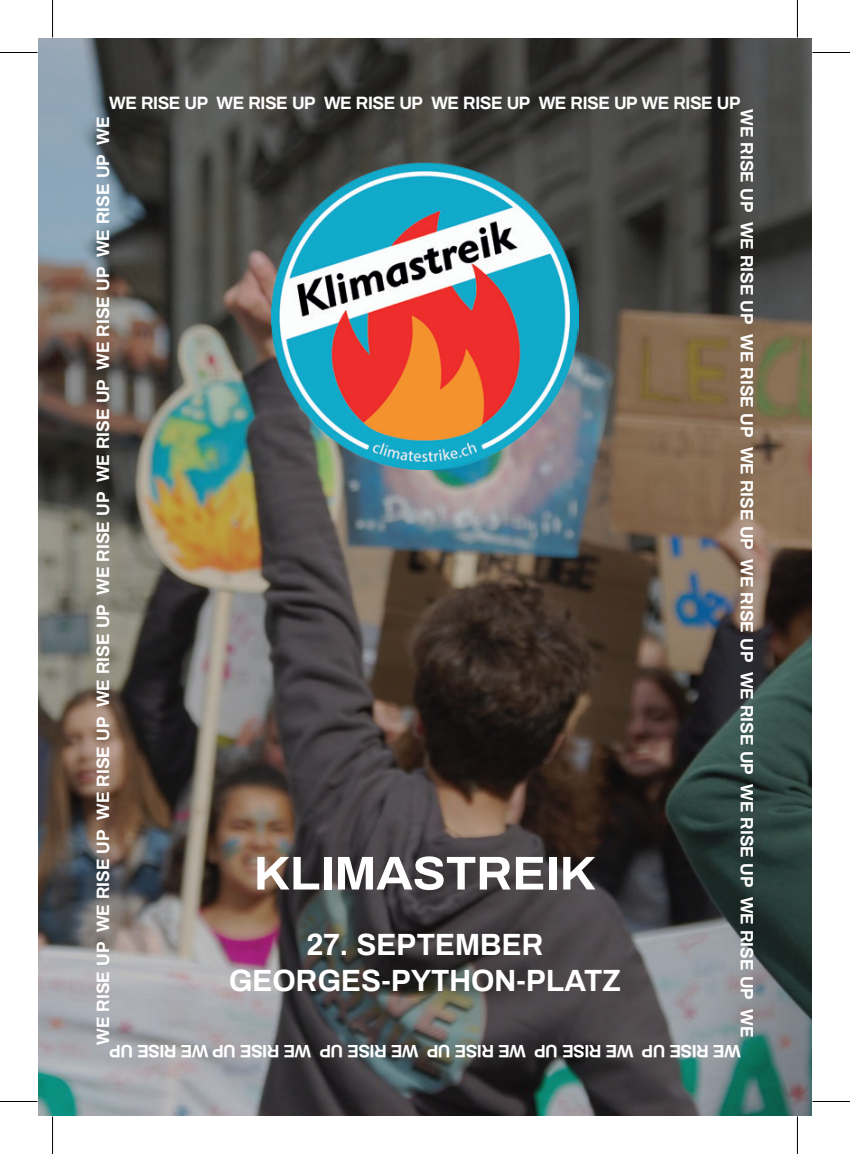
<style>
.page{position:relative;width:850px;height:1154px;background:#fff}
.page>*{position:absolute;margin:0;border:0;box-sizing:border-box;transform-origin:0 0}
.t1{font:700 47.5px "Archivo";color:#fff;scale:1.05 1}
.t2{font:700 30px "Archivo";color:#fff}
.t3{font:700 17.5px "Archivo";color:#fff}
.t4{font:700 17.5px "Archivo";letter-spacing:-.025em;color:#fff}
</style>
<div class="page">
<img style="left:38px;top:38px;width:773px;height:1077px">
<img style="left:271px;top:162px;width:307px;height:307px">
<hr style="left:0;top:52px;width:38px;height:1px;background:#000">
<hr style="left:812px;top:52px;width:37px;height:1px;background:#000">
<hr style="left:0;top:1101px;width:38px;height:1px;background:#000">
<hr style="left:812px;top:1101px;width:37px;height:1px;background:#000">
<hr style="left:52px;top:0;width:1px;height:38px;background:#000">
<hr style="left:52px;top:1116px;width:1px;height:38px;background:#000">
<hr style="left:796px;top:0;width:1px;height:38px;background:#000">
<hr style="left:796px;top:1116px;width:1px;height:38px;background:#000">
<p class="t4" style="left:109px;top:90px;width:632px">WE RISE UP WE RISE UP WE RISE UP WE RISE UP WE RISE UP WE RISE UP</p>
<p class="t3" style="left:759px;top:109px;width:930px;rotate:90deg">WE RISE UP WE RISE UP WE RISE UP WE RISE UP WE RISE UP WE RISE UP WE RISE UP WE RISE UP WE</p>
<p class="t3" style="left:90px;top:1045px;width:930px;rotate:-90deg">WE RISE UP WE RISE UP WE RISE UP WE RISE UP WE RISE UP WE RISE UP WE RISE UP WE RISE UP WE</p>
<p class="t1" style="left:254px;top:838px;width:327px">KLIMASTREIK</p>
<p class="t2" style="left:306px;top:922px;width:238px">27. SEPTEMBER</p>
<p class="t2" style="left:229px;top:958px;width:393px">GEORGES-PYTHON-PLATZ</p>
<p class="t3" style="left:311px;top:1064px;width:203px;rotate:-180deg">WE R SI E UP WE R SI E UP</p>
<p class="t3" style="left:418px;top:1064px;width:101px;rotate:-180deg">WE R SI E UP</p>
<p class="t3" style="left:525px;top:1064px;width:101px;rotate:-180deg">WE R SI E UP</p>
<p class="t3" style="left:633px;top:1064px;width:101px;rotate:-180deg">WE R SI E UP</p>
<p class="t3" style="left:740px;top:1064px;width:101px;rotate:-180deg">WE R SI E UP</p>
</div>
